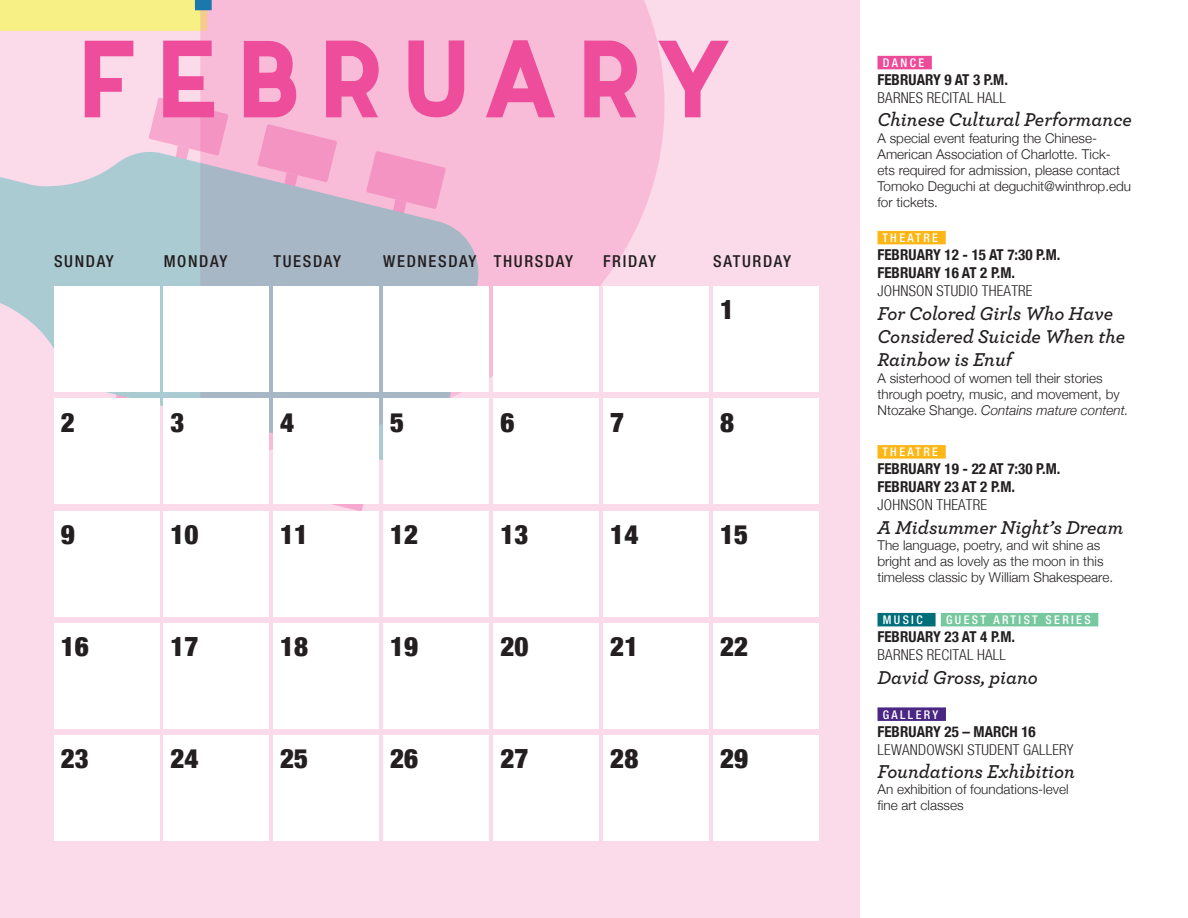
<style>
.page{position:relative;width:1188px;height:918px;background:#fff}
.page>*{position:absolute;margin:0;border:0;box-sizing:border-box;transform-origin:0 0}
.t1{font:900 condensed 27px "Helvetica Neue";color:#231f20}
.t2{font:italic 600 19.5px/23.4px "Archer Pro";color:#231f20}
.t3{font:500 condensed 16.5px "Helvetica Neue";letter-spacing:.1em;color:#231f20}
.Date{font:700 condensed 15px "Helvetica Neue";color:#231f20}
.Location{font:300 condensed 15px "Helvetica Neue";letter-spacing:.015em;color:#231f20}
.Description{font:300 13.5px/16.2px "Helvetica Neue";color:#231f20}
.Group{font:500 condensed 12px "Helvetica Neue";letter-spacing:.2em;color:#fff}
.s1{font-style:italic}
</style>
<div class="page">
<div style="left:878px;top:56px;width:54px;height:13px;background:#ed4b9a"></div>
<div style="left:878px;top:231px;width:68px;height:13px;background:#fcb615"></div>
<div style="left:878px;top:445px;width:68px;height:14px;background:#fcb615"></div>
<div style="left:878px;top:613px;width:58px;height:13px;background:#006f7a"></div>
<div style="left:941px;top:613px;width:157px;height:13px;background:#78c89f"></div>
<div style="left:878px;top:707px;width:68px;height:14px;background:#4a2783"></div>
<div style="left:0;top:0;width:860px;height:918px;background:#fbdbea"></div>
<svg style="left:201px;top:0;width:464px;height:459px;background:#f8bfd9"></svg>
<svg style="left:257px;top:124px;width:80px;height:25px;background:#f5a3ca"></svg>
<svg style="left:331px;top:504px;width:33px;height:7px"></svg>
<svg style="left:0;top:149px;width:478px;height:318px"></svg>
<svg style="left:0;top:0;width:220px;height:31px;background:#f1e98a"></svg>
<svg style="left:85px;top:41px;width:48px;height:76px"></svg>
<svg style="left:149px;top:41px;width:79px;height:129px"></svg>
<svg style="left:244px;top:41px;width:52px;height:76px;background:#f066a9"></svg>
<svg style="left:326px;top:41px;width:53px;height:76px;background:#f16fad"></svg>
<svg style="left:408px;top:41px;width:56px;height:76px;background:#f27ab4"></svg>
<svg style="left:486px;top:40px;width:69px;height:77px;background:#f386ba"></svg>
<svg style="left:584px;top:41px;width:53px;height:76px;background:#f16fad"></svg>
<svg style="left:658px;top:41px;width:71px;height:76px"></svg>
<div style="left:383px;top:286px;width:106px;height:106px;background:#fff"></div>
<div style="left:383px;top:399px;width:106px;height:105px;background:#fff"></div>
<div style="left:383px;top:511px;width:106px;height:105px;background:#fff"></div>
<div style="left:383px;top:623px;width:106px;height:106px;background:#fff"></div>
<div style="left:383px;top:735px;width:106px;height:106px;background:#fff"></div>
<div style="left:274px;top:286px;width:105px;height:106px;background:#fff"></div>
<div style="left:274px;top:399px;width:105px;height:105px;background:#fff"></div>
<div style="left:274px;top:511px;width:105px;height:105px;background:#fff"></div>
<div style="left:274px;top:623px;width:105px;height:106px;background:#fff"></div>
<div style="left:274px;top:735px;width:105px;height:106px;background:#fff"></div>
<div style="left:164px;top:286px;width:105px;height:106px;background:#fff"></div>
<div style="left:164px;top:399px;width:105px;height:105px;background:#fff"></div>
<div style="left:164px;top:511px;width:105px;height:105px;background:#fff"></div>
<div style="left:164px;top:623px;width:105px;height:106px;background:#fff"></div>
<div style="left:164px;top:735px;width:105px;height:106px;background:#fff"></div>
<div style="left:54px;top:286px;width:105px;height:106px;background:#fff"></div>
<div style="left:54px;top:399px;width:105px;height:105px;background:#fff"></div>
<div style="left:54px;top:511px;width:105px;height:105px;background:#fff"></div>
<div style="left:54px;top:623px;width:105px;height:106px;background:#fff"></div>
<div style="left:54px;top:735px;width:105px;height:106px;background:#fff"></div>
<div style="left:494px;top:286px;width:105px;height:106px;background:#fff"></div>
<div style="left:494px;top:399px;width:105px;height:105px;background:#fff"></div>
<div style="left:494px;top:511px;width:105px;height:105px;background:#fff"></div>
<div style="left:494px;top:623px;width:105px;height:106px;background:#fff"></div>
<div style="left:494px;top:735px;width:105px;height:106px;background:#fff"></div>
<div style="left:604px;top:286px;width:105px;height:106px;background:#fff"></div>
<div style="left:604px;top:399px;width:105px;height:105px;background:#fff"></div>
<div style="left:604px;top:511px;width:105px;height:105px;background:#fff"></div>
<div style="left:604px;top:623px;width:105px;height:106px;background:#fff"></div>
<div style="left:604px;top:735px;width:105px;height:106px;background:#fff"></div>
<div style="left:713px;top:286px;width:106px;height:106px;background:#fff"></div>
<div style="left:713px;top:399px;width:106px;height:105px;background:#fff"></div>
<div style="left:713px;top:511px;width:106px;height:105px;background:#fff"></div>
<div style="left:713px;top:623px;width:106px;height:106px;background:#fff"></div>
<div style="left:713px;top:735px;width:106px;height:106px;background:#fff"></div>
<p class="t3" style="left:54px;top:251px;width:61px">SUNDAY</p>
<p class="t3" style="left:164px;top:251px;width:65px">MONDAY</p>
<p class="t3" style="left:274px;top:251px;width:69px">TUESDAY</p>
<p class="t3" style="left:383px;top:251px;width:95px">WEDNESDAY</p>
<p class="t3" style="left:494px;top:251px;width:81px">THURSDAY</p>
<p class="t3" style="left:603px;top:251px;width:55px">FRIDAY</p>
<p class="t3" style="left:713px;top:251px;width:79px">SATURDAY</p>
<p class="t1" style="left:720px;top:287px;width:16px">1</p>
<p class="t1" style="left:61px;top:400px;width:16px">2</p>
<p class="t1" style="left:171px;top:400px;width:16px">3</p>
<p class="t1" style="left:280px;top:400px;width:16px">4</p>
<p class="t1" style="left:390px;top:400px;width:16px">5</p>
<p class="t1" style="left:501px;top:400px;width:16px">6</p>
<p class="t1" style="left:610px;top:400px;width:16px">7</p>
<p class="t1" style="left:720px;top:400px;width:16px">8</p>
<p class="t1" style="left:61px;top:512px;width:16px">9</p>
<p class="t1" style="left:171px;top:512px;width:30px">10</p>
<p class="t1" style="left:280px;top:512px;width:30px">11</p>
<p class="t1" style="left:390px;top:512px;width:30px">12</p>
<p class="t1" style="left:501px;top:512px;width:30px">13</p>
<p class="t1" style="left:610px;top:512px;width:30px">14</p>
<p class="t1" style="left:720px;top:512px;width:30px">15</p>
<p class="t1" style="left:61px;top:624px;width:30px">16</p>
<p class="t1" style="left:171px;top:624px;width:30px">17</p>
<p class="t1" style="left:280px;top:624px;width:30px">18</p>
<p class="t1" style="left:390px;top:624px;width:30px">19</p>
<p class="t1" style="left:501px;top:624px;width:30px">20</p>
<p class="t1" style="left:610px;top:624px;width:30px">21</p>
<p class="t1" style="left:720px;top:624px;width:30px">22</p>
<p class="t1" style="left:61px;top:737px;width:30px">23</p>
<p class="t1" style="left:171px;top:737px;width:30px">24</p>
<p class="t1" style="left:280px;top:737px;width:30px">25</p>
<p class="t1" style="left:390px;top:737px;width:30px">26</p>
<p class="t1" style="left:501px;top:737px;width:30px">27</p>
<p class="t1" style="left:610px;top:737px;width:30px">28</p>
<p class="t1" style="left:720px;top:737px;width:30px">29</p>
<p class="Group" style="left:883px;top:56px;width:43px">DANCE</p>
<p class="Date" style="left:878px;top:67px;width:132px">FEBRUARY 9 AT 3 P.M.</p>
<p class="Location" style="left:878px;top:89px;width:130px">BARNES RECITAL HALL</p>
<p class="t2" style="left:878px;top:107px;width:256px">Chinese Cultural Performance</p>
<p class="Description" style="left:878px;top:129px;width:255px">A special event featuring the Chinese-American Association of Charlotte. Tick&shy;ets required for admission, please contact Tomoko Deguchi at deguchit@winthrop.edu for tickets.</p>
<p class="Group" style="left:882px;top:231px;width:57px">THEATRE</p>
<p class="Date" style="left:878px;top:242px;width:184px">FEBRUARY 12 - 15 AT 7:30 P.M.</p>
<p class="Date" style="left:878px;top:260px;width:139px">FEBRUARY 16 AT 2 P.M.</p>
<p class="Location" style="left:878px;top:282px;width:157px">JOHNSON STUDIO THEATRE</p>
<p class="t2" style="left:878px;top:300px;width:249px">For Colored Girls Who Have<br>Considered Suicide When the<br>Rainbow is Enuf</p>
<p class="Description" style="left:878px;top:369px;width:253px">A sisterhood of women tell their stories through poetry, music, and movement, by<br>Ntozake Shange. <span class="s1">Contains mature content.</span></p>
<p class="Group" style="left:882px;top:445px;width:57px">THEATRE</p>
<p class="Date" style="left:878px;top:457px;width:184px">FEBRUARY 19 - 22 AT 7:30 P.M.</p>
<p class="Date" style="left:878px;top:475px;width:139px">FEBRUARY 23 AT 2 P.M.</p>
<p class="Location" style="left:878px;top:496px;width:111px">JOHNSON THEATRE</p>
<p class="t2" style="left:878px;top:514px;width:247px">A Midsummer Night’s Dream</p>
<p class="Description" style="left:878px;top:536px;width:237px">The language, poetry, and wit shine as bright and as lovely as the moon in this timeless classic by William Shakespeare.</p>
<p class="Group" style="left:883px;top:613px;width:41px">MUSIC</p>
<p class="Group" style="left:946px;top:613px;width:146px">GUEST ARTIST SERIES</p>
<p class="Date" style="left:878px;top:624px;width:139px">FEBRUARY 23 AT 4 P.M.</p>
<p class="Location" style="left:878px;top:646px;width:130px">BARNES RECITAL HALL</p>
<p class="t2" style="left:878px;top:664px;width:162px">David Gross, piano</p>
<p class="Group" style="left:883px;top:707px;width:57px">GALLERY</p>
<p class="Date" style="left:878px;top:719px;width:160px">FEBRUARY 25 – MARCH 16</p>
<p class="Location" style="left:878px;top:741px;width:198px">LEWANDOWSKI STUDENT GALLERY</p>
<p class="t2" style="left:878px;top:759px;width:199px">Foundations Exhibition</p>
<p class="Description" style="left:878px;top:780px;width:193px">An exhibition of foundations-level fine art classes</p>
</div>
